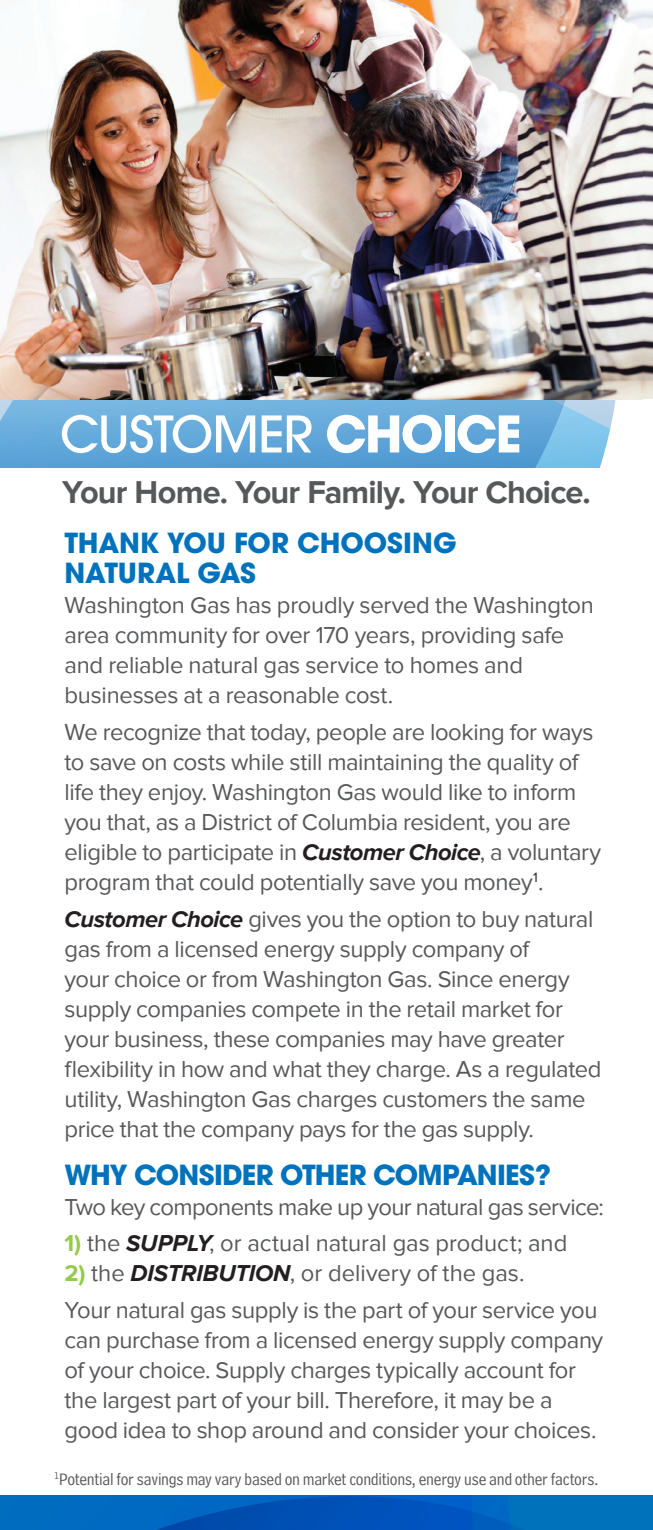
<style>
.page{position:relative;width:653px;height:1530px;background:#fff}
.page>*{position:absolute;margin:0;border:0;box-sizing:border-box;transform-origin:0 0}
.t1{font:500 50px "Avant Garde";letter-spacing:-.015em;color:#fff}
.t2{font:700 32.5px "Proxima Nova";letter-spacing:-.025em;color:#57585a}
.t3{font:700 27.5px/30px "Avant Garde";letter-spacing:-.02em;color:#0072bc}
.t4{font:23.75px/30px "Proxima Nova";letter-spacing:-.015em;color:#57585a}
.t5{font:17.5px "Bell Centennial Address";letter-spacing:-.015em;color:#57585a}
.s1{font-weight:700}
.s2{font-weight:700;font-style:italic;color:#231f20}
.s3{font-weight:700;color:#94ca4e}
</style>
<div class="page">
<svg style="left:0;top:400px;width:616px;height:68px;background:#68acdb"></svg>
<img style="left:0;top:0;width:652px;height:400px">
<svg style="left:0;top:1495px;width:652px;height:35px;background:#0062bc"></svg>
<h1 class="t1" style="left:60px;top:403px;width:463px">CUSTOMER <span class="s1">CHOICE</span></h1>
<h2 class="t2" style="left:62px;top:473px;width:529px">Your Home. Your Family. Your Choice.</h2>
<p class="t3" style="left:64px;top:527px;width:393px">THANK YOU FOR CHOOSING<br>NATURAL GAS</p>
<p class="t4" style="left:64px;top:590px;width:531px">Washington Gas has proudly served the Washington area community for over 170 years, providing safe and reliable natural gas service to homes and businesses at a reasonable cost.</p>
<p class="t4" style="left:64px;top:717px;width:538px">We recognize that today, people are looking for ways to save on costs while still maintaining the quality of life they enjoy. Washington Gas would like to inform you that, as a District of Columbia resident, you are eligible to participate in <span class="s2">Customer Choice</span>, a voluntary program that could potentially save you money<sup>1</sup>.</p>
<p class="t4" style="left:64px;top:904px;width:538px"><span class="s2">Customer Choice</span> gives you the option to buy natural gas from a licensed energy supply company of<br>your choice or from Washington Gas. Since energy supply companies compete in the retail market for your business, these companies may have greater flexibility in how and what they charge. As a regulated utility, Washington Gas charges customers the same price that the company pays for the gas supply.</p>
<p class="t3" style="left:64px;top:1160px;width:488px">WHY CONSIDER OTHER COMPANIES?</p>
<p class="t4" style="left:64px;top:1192px;width:541px">Two key components make up your natural gas service:</p>
<p class="t4" style="left:64px;top:1229px;width:504px"><span class="s3">1)</span> the <span class="s2">SUPPLY</span>, or actual natural gas product; and</p>
<p class="t4" style="left:64px;top:1255px;width:534px;line-height:37.2px"><span class="s3">2)</span> the <span class="s2">DISTRIBUTION</span>, or delivery of the gas.<br>Your natural gas supply is the part of your service you</p>
<p class="t4" style="left:64px;top:1326px;width:540px">can purchase from a licensed energy supply company of your choice. Supply charges typically account for the largest part of your bill. Therefore, it may be a good idea to shop around and consider your choices.</p>
<p class="t5" style="left:55px;top:1469px;width:545px"><sup>1</sup>Potential for savings may vary based on market conditions, energy use and other factors.</p>
</div>
